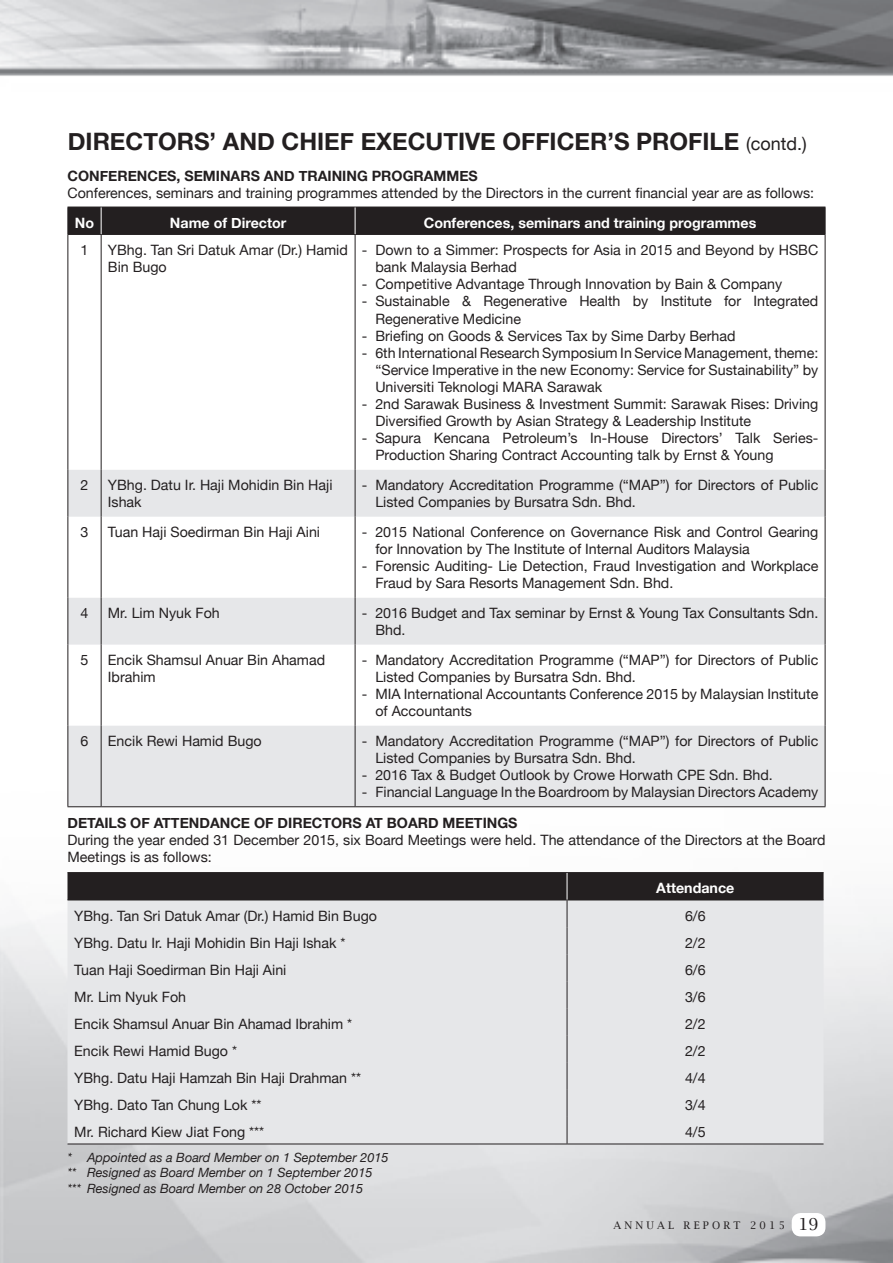
<style>
.page{position:relative;width:893px;height:1263px;background:#fff}
.page>*{position:absolute;margin:0;border:0;box-sizing:border-box;transform-origin:0 0}
.t1{font:700 24px "Helvetica Neue";color:#231f20}
.t2{font:14.25px/17.1px "Helvetica Neue";color:#231f20}
.t3{font:700 14.25px "Helvetica Neue";color:#fff}
.t4{font:italic 12.75px/15.3px "Helvetica Neue";color:#231f20}
.t5{font:10.5px "Lucida Bright";letter-spacing:.3em;color:#231f20}
.s1{font-weight:400;font-size:18px}
.s2{font-weight:700}
.s3{font-size:16.5px}
</style>
<div class="page">
<img style="left:0;top:0;width:893px;height:1263px">
<div style="left:792px;top:1213px;width:33px;height:23px;background:#fff;border-radius:9px"></div>
<hr style="left:68px;top:1143px;width:499px;height:1px;background:#231f20">
<hr style="left:567px;top:1143px;width:257px;height:1px;background:#231f20">
<svg style="left:68px;top:872px;width:756px;height:271px;background:#d1d1d3"></svg>
<svg style="left:69px;top:470px;width:756px;height:336px;fill:#e6e7e9"></svg>
<hr style="left:68px;top:806px;width:33px;height:1px;background:#231f20">
<hr style="left:68px;top:234px;width:33px;height:1px;background:#231f20">
<hr style="left:101px;top:234px;width:254px;height:1px;background:#231f20">
<hr style="left:355px;top:234px;width:470px;height:1px;background:#231f20">
<hr style="left:101px;top:235px;width:1px;height:235px;background:#231f20">
<hr style="left:355px;top:235px;width:1px;height:235px;background:#231f20">
<hr style="left:825px;top:235px;width:1px;height:235px;background:#231f20">
<hr style="left:101px;top:470px;width:1px;height:47px;background:#231f20">
<hr style="left:355px;top:470px;width:1px;height:47px;background:#231f20">
<hr style="left:825px;top:470px;width:1px;height:47px;background:#231f20">
<hr style="left:101px;top:517px;width:1px;height:81px;background:#231f20">
<hr style="left:355px;top:517px;width:1px;height:81px;background:#231f20">
<hr style="left:825px;top:517px;width:1px;height:81px;background:#231f20">
<hr style="left:101px;top:598px;width:1px;height:47px;background:#231f20">
<hr style="left:355px;top:598px;width:1px;height:47px;background:#231f20">
<hr style="left:825px;top:598px;width:1px;height:47px;background:#231f20">
<hr style="left:101px;top:645px;width:1px;height:81px;background:#231f20">
<hr style="left:355px;top:645px;width:1px;height:81px;background:#231f20">
<hr style="left:825px;top:645px;width:1px;height:81px;background:#231f20">
<hr style="left:101px;top:726px;width:1px;height:80px;background:#231f20">
<hr style="left:355px;top:726px;width:1px;height:80px;background:#231f20">
<hr style="left:825px;top:726px;width:1px;height:80px;background:#231f20">
<hr style="left:101px;top:806px;width:254px;height:1px;background:#231f20">
<hr style="left:355px;top:806px;width:470px;height:1px;background:#231f20">
<div style="left:68px;top:207px;width:758px;height:27px;background:#231f20"></div>
<hr style="left:68px;top:235px;width:1px;height:235px;background:#231f20">
<hr style="left:68px;top:470px;width:1px;height:47px;background:#231f20">
<hr style="left:68px;top:517px;width:1px;height:81px;background:#231f20">
<hr style="left:68px;top:598px;width:1px;height:47px;background:#231f20">
<hr style="left:68px;top:645px;width:1px;height:81px;background:#231f20">
<hr style="left:68px;top:726px;width:1px;height:80px;background:#231f20">
<p class="t1" style="left:68px;top:123px;width:740px">DIRECTORS’ AND CHIEF EXECUTIVE OFFICER’S PROFILE <span class="s1">(contd.)</span></p>
<p class="t2" style="left:68px;top:168px;width:748px"><span class="s2">CONFERENCES, SEMINARS AND TRAINING PROGRAMMES<br></span>Conferences, seminars and training programmes attended by the Directors in the current financial year are as follows:</p>
<p class="t3" style="left:75px;top:211px;width:21px">No</p>
<p class="t3" style="left:170px;top:211px;width:118px">Name of Director</p>
<p class="t3" style="left:424px;top:211px;width:334px">Conferences, seminars and training programmes</p>
<p class="t2" style="left:81px;top:242px;width:9px">1</p>
<p class="t2" style="left:108px;top:242px;width:241px">YBhg. Tan Sri Datuk Amar (Dr.) Hamid<br>Bin Bugo</p>
<p class="t2" style="left:375px;top:242px;width:444px;text-indent:-13px">- Down to a Simmer: Prospects for Asia in 2015 and Beyond by HSBC bank Malaysia Berhad</p>
<p class="t2" style="left:362px;top:277px;width:422px">- Competitive Advantage Through Innovation by Bain &amp; Company</p>
<p class="t2" style="left:375px;top:294px;width:444px;text-indent:-13px">- Sustainable &amp; Regenerative Health by Institute for Integrated<br>Regenerative Medicine</p>
<p class="t2" style="left:362px;top:328px;width:375px">- Briefing on Goods &amp; Services Tax by Sime Darby Berhad</p>
<p class="t2" style="left:375px;top:345px;width:444px;text-align:justify;text-indent:-13px">- 6th International Research Symposium In Service Management, theme: “Service Imperative in the new Economy: Service for Sustainability” by Universiti Teknologi MARA Sarawak</p>
<p class="t2" style="left:375px;top:396px;width:444px;text-indent:-13px">- 2nd Sarawak Business &amp; Investment Summit: Sarawak Rises: Driving<br>Diversified Growth by Asian Strategy &amp; Leadership Institute</p>
<p class="t2" style="left:375px;top:430px;width:444px;text-indent:-13px">- Sapura Kencana Petroleum’s In-House Directors’ Talk Series-<br>Production Sharing Contract Accounting talk by Ernst &amp; Young</p>
<p class="t2" style="left:81px;top:477px;width:9px">2</p>
<p class="t2" style="left:108px;top:477px;width:226px">YBhg. Datu Ir. Haji Mohidin Bin Haji<br>Ishak</p>
<p class="t2" style="left:375px;top:477px;width:444px;text-indent:-13px">- Mandatory Accreditation Programme (“MAP”) for Directors of Public<br>Listed Companies by Bursatra Sdn. Bhd.</p>
<p class="t2" style="left:81px;top:524px;width:9px">3</p>
<p class="t2" style="left:108px;top:524px;width:214px">Tuan Haji Soedirman Bin Haji Aini</p>
<p class="t2" style="left:375px;top:524px;width:444px;text-indent:-13px">- 2015 National Conference on Governance Risk and Control Gearing for Innovation by The Institute of Internal Auditors Malaysia</p>
<p class="t2" style="left:375px;top:558px;width:444px;text-indent:-13px">- Forensic Auditing- Lie Detection, Fraud Investigation and Workplace<br>Fraud by Sara Resorts Management Sdn. Bhd.</p>
<p class="t2" style="left:81px;top:605px;width:9px">4</p>
<p class="t2" style="left:108px;top:605px;width:113px">Mr. Lim Nyuk Foh</p>
<p class="t2" style="left:375px;top:605px;width:444px;text-indent:-13px">- 2016 Budget and Tax seminar by Ernst &amp; Young Tax Consultants Sdn.<br>Bhd.</p>
<p class="t2" style="left:81px;top:652px;width:9px">5</p>
<p class="t2" style="left:108px;top:652px;width:219px">Encik Shamsul Anuar Bin Ahamad<br>Ibrahim</p>
<p class="t2" style="left:375px;top:652px;width:444px;text-indent:-13px">- Mandatory Accreditation Programme (“MAP”) for Directors of Public<br>Listed Companies by Bursatra Sdn. Bhd.</p>
<p class="t2" style="left:375px;top:686px;width:444px;text-indent:-13px">- MIA International Accountants Conference 2015 by Malaysian Institute of Accountants</p>
<p class="t2" style="left:81px;top:733px;width:9px">6</p>
<p class="t2" style="left:108px;top:733px;width:155px">Encik Rewi Hamid Bugo</p>
<p class="t2" style="left:375px;top:733px;width:444px;text-indent:-13px">- Mandatory Accreditation Programme (“MAP”) for Directors of Public<br>Listed Companies by Bursatra Sdn. Bhd.</p>
<p class="t2" style="left:362px;top:767px;width:412px">- 2016 Tax &amp; Budget Outlook by Crowe Horwath CPE Sdn. Bhd.</p>
<p class="t2" style="left:362px;top:784px;width:458px">- Financial Language In the Boardroom by Malaysian Directors Academy</p>
<p class="t2" style="left:68px;top:815px;width:759px"><span class="s2">DETAILS OF ATTENDANCE OF DIRECTORS AT BOARD MEETINGS<br></span>During the year ended 31 December 2015, six Board Meetings were held. The attendance of the Directors at the Board<br>Meetings is as follows:</p>
<p class="t3" style="left:656px;top:877px;width:80px">Attendance</p>
<p class="t2" style="left:74px;top:908px;width:304px">YBhg. Tan Sri Datuk Amar (Dr.) Hamid Bin Bugo</p>
<p class="t2" style="left:685px;top:908px;width:22px">6/6</p>
<p class="t2" style="left:74px;top:935px;width:273px">YBhg. Datu Ir. Haji Mohidin Bin Haji Ishak *</p>
<p class="t2" style="left:685px;top:935px;width:22px">2/2</p>
<p class="t2" style="left:74px;top:962px;width:214px">Tuan Haji Soedirman Bin Haji Aini</p>
<p class="t2" style="left:685px;top:962px;width:22px">6/6</p>
<p class="t2" style="left:74px;top:989px;width:113px">Mr. Lim Nyuk Foh</p>
<p class="t2" style="left:685px;top:989px;width:22px">3/6</p>
<p class="t2" style="left:74px;top:1016px;width:279px">Encik Shamsul Anuar Bin Ahamad Ibrahim *</p>
<p class="t2" style="left:685px;top:1016px;width:22px">2/2</p>
<p class="t2" style="left:74px;top:1043px;width:164px">Encik Rewi Hamid Bugo *</p>
<p class="t2" style="left:685px;top:1043px;width:22px">2/2</p>
<p class="t2" style="left:74px;top:1070px;width:288px">YBhg. Datu Haji Hamzah Bin Haji Drahman **</p>
<p class="t2" style="left:685px;top:1070px;width:22px">4/4</p>
<p class="t2" style="left:74px;top:1097px;width:189px">YBhg. Dato Tan Chung Lok **</p>
<p class="t2" style="left:685px;top:1097px;width:22px">3/4</p>
<p class="t2" style="left:74px;top:1124px;width:192px">Mr. Richard Kiew Jiat Fong ***</p>
<p class="t2" style="left:685px;top:1124px;width:22px">4/5</p>
<p class="t4" style="left:68px;top:1151px;width:323px">* Appointed as a Board Member on 1 September 2015 ** Resigned as Board Member on 1 September 2015 *** Resigned as Board Member on 28 October 2015</p>
<p class="t5" style="left:613px;top:1219px;width:207px">ANNUAL REPORT 2015 <span class="s3">19</span></p>
</div>
